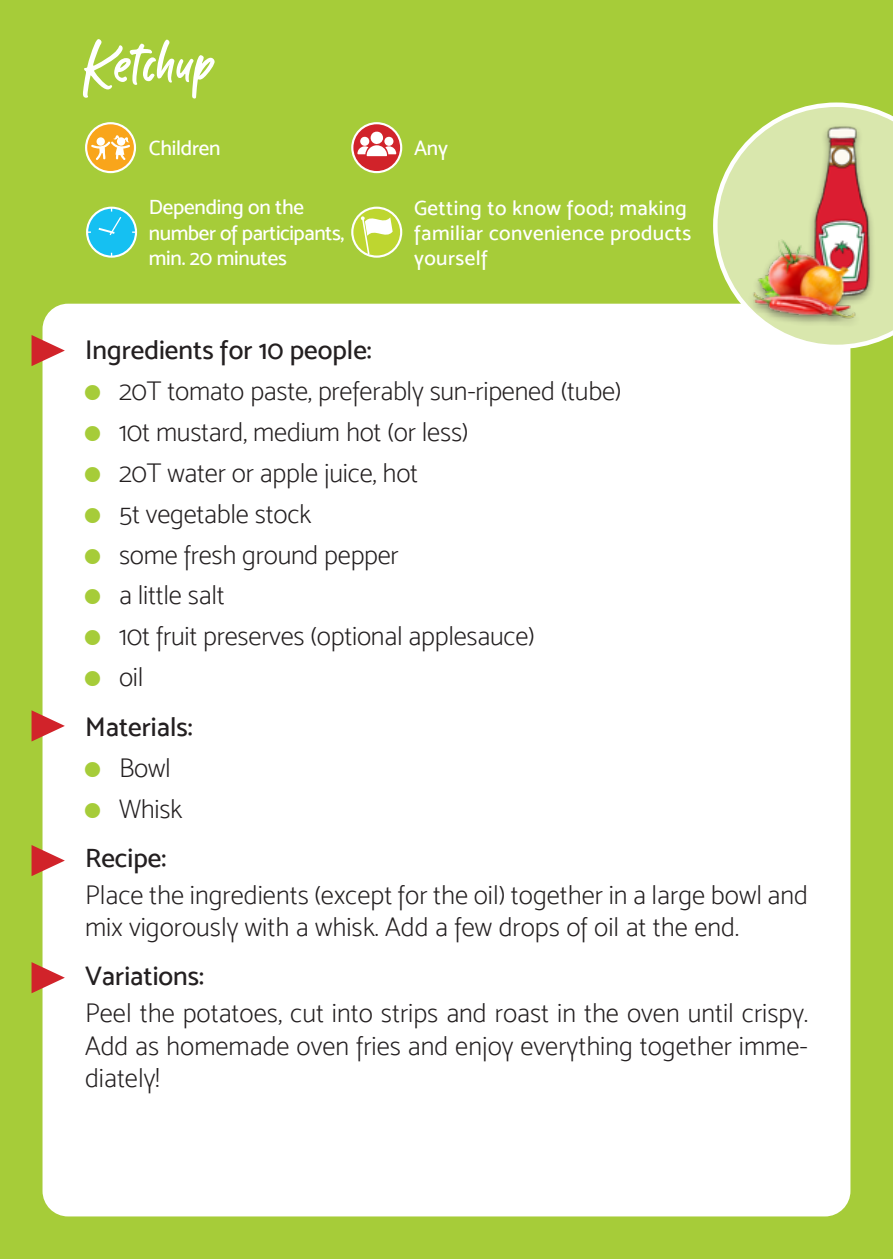
<style>
.page{position:relative;width:893px;height:1259px;background:#a6cc39}
.page>*{position:absolute;margin:0;border:0;box-sizing:border-box;transform-origin:0 0}
.t1{font:81px "Kabut Hitam";color:#fff}
.t2{font:27px/32.4px "Mosk Extra Light 200";letter-spacing:-.01em;color:#231f20}
.t3{font:27px "Mosk Medium 500";color:#231f20}
.t4{font:21px/25.2px "Mosk Medium 500";letter-spacing:.02em;color:#fff}
.t5{font:21px/25.2px "Mosk Medium 500";letter-spacing:-.01em;color:#fff}
.s1{color:#a6cc39}
</style>
<div class="page">
<svg style="left:352px;top:123px;width:49px;height:49px"></svg>
<div style="left:351px;top:122px;width:51px;height:51px;border:2px solid #fff;border-radius:50%"></div>
<svg style="left:357px;top:130px;width:39px;height:26px"></svg>
<svg style="left:352px;top:208px;width:49px;height:49px"></svg>
<div style="left:351px;top:207px;width:51px;height:51px;border:2px solid #fff;border-radius:50%"></div>
<svg style="left:361px;top:216px;width:32px;height:37px"></svg>
<div style="left:43px;top:304px;width:807px;height:912px;background:#fff;border-radius:26px"></div>
<svg style="left:32px;top:335px;width:33px;height:31px"></svg>
<svg style="left:32px;top:845px;width:33px;height:31px"></svg>
<svg style="left:32px;top:962px;width:33px;height:31px"></svg>
<svg style="left:32px;top:710px;width:33px;height:31px"></svg>
<svg style="left:713px;top:102px;width:178px;height:247px"></svg>
<svg style="left:86px;top:123px;width:49px;height:49px"></svg>
<div style="left:85px;top:122px;width:51px;height:51px;border:2px solid #fff;border-radius:50%"></div>
<svg style="left:91px;top:135px;width:39px;height:25px"></svg>
<div style="left:87px;top:208px;width:49px;height:49px;background:#15c0f2;border-radius:50%"></div>
<div style="left:86px;top:207px;width:51px;height:51px;border:2px solid #fff;border-radius:50%"></div>
<svg style="left:87px;top:208px;width:36px;height:29px"></svg>
<img style="left:722px;top:115px;width:171px;height:233px">
<p class="t1" style="left:85px;top:25px;width:132px">Ketchup</p>
<p class="t5" style="left:149px;top:135px;width:73px">Children</p>
<p class="t4" style="left:414px;top:135px;width:35px">Any</p>
<p class="t5" style="left:149px;top:194px;width:197px">Depending on the number of participants, min. 20 minutes</p>
<p class="t4" style="left:414px;top:195px;width:279px">Getting to know food; making familiar convenience products yourself</p>
<p class="t3" style="left:85px;top:334px;width:288px">Ingredients for 10 people:</p>
<p class="t2" style="left:85px;top:374px;width:538px"><span class="s1">■</span> 20T tomato paste, preferably sun-ripened (tube)</p>
<p class="t2" style="left:85px;top:415px;width:385px"><span class="s1">■</span> 10t mustard, medium hot (or less)</p>
<p class="t2" style="left:85px;top:456px;width:335px"><span class="s1">■</span> 20T water or apple juice, hot</p>
<p class="t2" style="left:85px;top:497px;width:228px"><span class="s1">■</span> 5t vegetable stock</p>
<p class="t2" style="left:85px;top:538px;width:315px"><span class="s1">■</span> some fresh ground pepper</p>
<p class="t2" style="left:85px;top:579px;width:141px"><span class="s1">■</span> a little salt</p>
<p class="t2" style="left:85px;top:620px;width:451px"><span class="s1">■</span> 10t fruit preserves (optional applesauce)</p>
<p class="t2" style="left:85px;top:661px;width:60px"><span class="s1">■</span> oil</p>
<p class="t3" style="left:85px;top:710px;width:109px">Materials:</p>
<p class="t2" style="left:85px;top:751px;width:87px"><span class="s1">■</span> Bowl</p>
<p class="t2" style="left:85px;top:792px;width:99px"><span class="s1">■</span> Whisk</p>
<p class="t3" style="left:85px;top:842px;width:83px">Recipe:</p>
<p class="t2" style="left:85px;top:878px;width:724px">Place the ingredients (except for the oil) together in a large bowl and mix vigorously with a whisk. Add a few drops of oil at the end.</p>
<p class="t3" style="left:85px;top:960px;width:121px">Variations:</p>
<p class="t2" style="left:85px;top:996px;width:724px;text-align:justify">Peel the potatoes, cut into strips and roast in the oven until crispy.<br>Add as homemade oven fries and enjoy everything together imme&shy;diately!</p>
</div>
